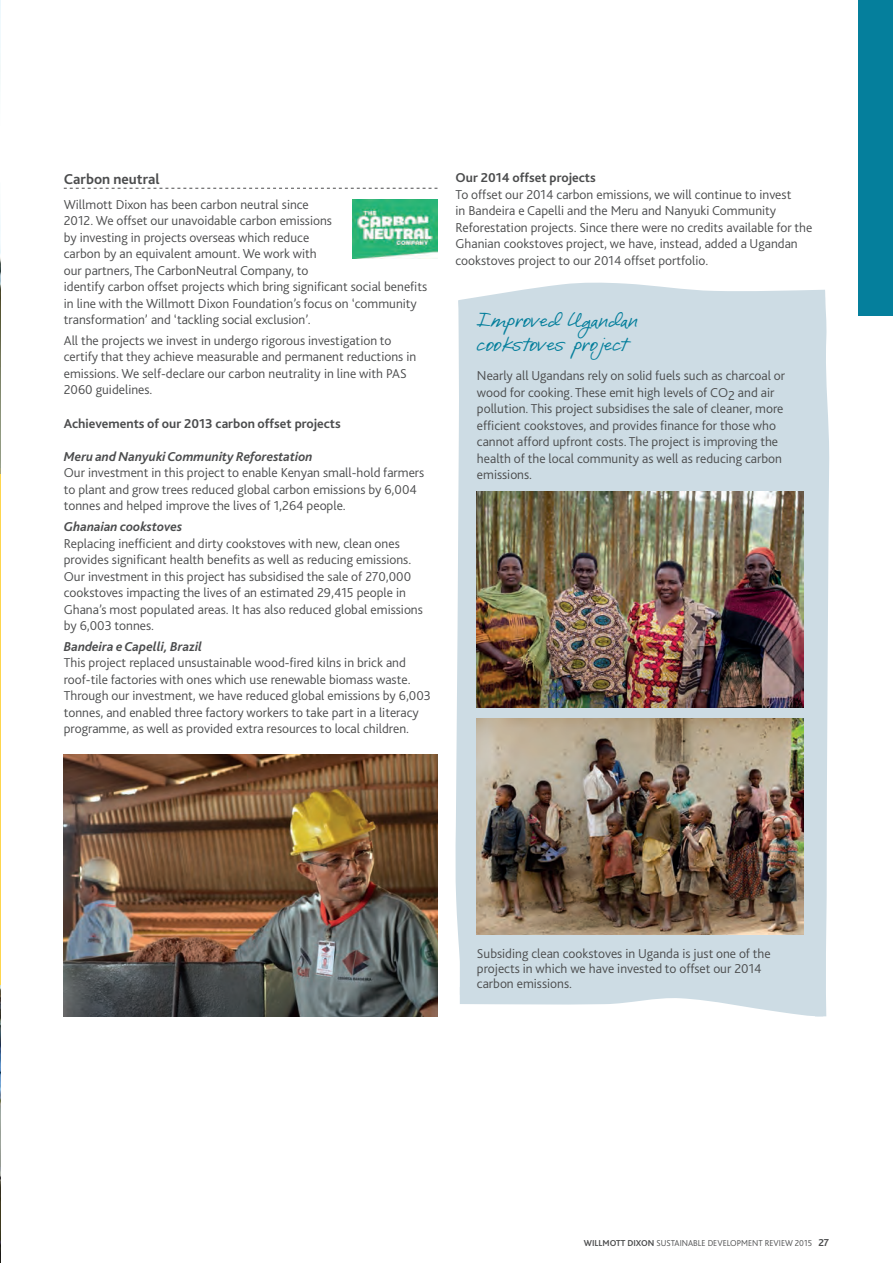
<style>
.page{position:relative;width:893px;height:1263px;background:#fff}
.page>*{position:absolute;margin:0;border:0;box-sizing:border-box;transform-origin:0 0}
.t1{font:18px/24px "DJBI Love Me Some Brook";color:#057f9c}
.t2{font:700 15px "Bliss 2";color:#4b4c4d}
.t3{font:300 13.5px/16.5px "Bliss 2";color:#4b4c4d}
.t4{font:italic 700 13.5px "Bliss 2";color:#4b4c4d}
.t5{font:700 13.5px "Bliss 2";color:#4b4c4d}
.t6{font:300 9px "Bliss 2";color:#4b4c4d}
.s1{font-weight:700}
.s2{font-weight:700;font-size:10.5px}
</style>
<div class="page">
<div style="left:859px;top:0;width:34px;height:316px;background:#057f9c"></div>
<svg style="left:64px;top:188px;width:373px;height:1px"></svg>
<svg style="left:455px;top:282px;width:375px;height:735px;background:#d0dde4"></svg>
<img style="left:477px;top:491px;width:327px;height:216px">
<img style="left:477px;top:718px;width:327px;height:216px">
<img style="left:0;top:0;width:1px;height:464px">
<img style="left:0;top:997px;width:1px;height:266px">
<hr style="left:0;top:496px;width:1px;height:489px;background:#fed64d">
<svg style="left:0;top:464px;width:1px;height:32px"></svg>
<svg style="left:0;top:985px;width:1px;height:12px"></svg>
<img style="left:64px;top:755px;width:373px;height:261px">
<img style="left:352px;top:200px;width:85px;height:58px">
<p class="t2" style="left:64px;top:169px;width:98px">Carbon neutral</p>
<p class="t3" style="left:64px;top:196px;width:365px">Willmott Dixon has been carbon neutral since<br>2012. We offset our unavoidable carbon emissions<br>by investing in projects overseas which reduce<br>carbon by an equivalent amount. We work with<br>our partners, The CarbonNeutral Company, to<br>identify carbon offset projects which bring significant social benefits in line with the Willmott Dixon Foundation’s focus on ‘community transformation’ and ‘tackling social exclusion’.</p>
<p class="t3" style="left:64px;top:332px;width:354px">All the projects we invest in undergo rigorous investigation to certify that they achieve measurable and permanent reductions in emissions. We self-declare our carbon neutrality in line with PAS 2060 guidelines.</p>
<p class="t5" style="left:64px;top:415px;width:279px">Achievements of our 2013 carbon offset projects</p>
<p class="t4" style="left:64px;top:448px;width:250px">Meru and Nanyuki Community Reforestation</p>
<p class="t3" style="left:64px;top:464px;width:362px">Our investment in this project to enable Kenyan small-hold farmers to plant and grow trees reduced global carbon emissions by 6,004 tonnes and helped improve the lives of 1,264 people.</p>
<p class="t4" style="left:64px;top:518px;width:120px">Ghanaian cookstoves</p>
<p class="t3" style="left:64px;top:534px;width:361px">Replacing inefficient and dirty cookstoves with new, clean ones provides significant health benefits as well as reducing emissions.<br>Our investment in this project has subsidised the sale of 270,000 cookstoves impacting the lives of an estimated 29,415 people in Ghana’s most populated areas. It has also reduced global emissions by 6,003 tonnes.</p>
<p class="t4" style="left:64px;top:638px;width:140px">Bandeira e Capelli, Brazil</p>
<p class="t3" style="left:64px;top:654px;width:369px">This project replaced unsustainable wood-fired kilns in brick and roof-tile factories with ones which use renewable biomass waste.<br>Through our investment, we have reduced global emissions by 6,003 tonnes, and enabled three factory workers to take part in a literacy programme, as well as provided extra resources to local children.</p>
<p class="t5" style="left:455px;top:169px;width:142px">Our 2014 offset projects</p>
<p class="t3" style="left:455px;top:186px;width:358px">To offset our 2014 carbon emissions, we will continue to invest<br>in Bandeira e Capelli and the Meru and Nanyuki Community Reforestation projects. Since there were no credits available for the Ghanian cookstoves project, we have, instead, added a Ugandan cookstoves project to our 2014 offset portfolio.</p>
<h1 class="t1" style="left:477px;top:309px;width:162px">Improved Ugandan cookstoves project</h1>
<p class="t3" style="left:477px;top:367px;width:310px">Nearly all Ugandans rely on solid fuels such as charcoal or wood for cooking. These emit high levels of CO2 and air pollution. This project subsidises the sale of cleaner, more efficient cookstoves, and provides finance for those who cannot afford upfront costs. The project is improving the health of the local community as well as reducing carbon emissions.</p>
<p class="t3" style="left:477px;top:946px;width:295px;line-height:15px">Subsiding clean cookstoves in Uganda is just one of the projects in which we have invested to offset our 2014 carbon emissions.</p>
<p class="t6" style="left:584px;top:1237px;width:247px"><span class="s1">WILLMOTT DIXON</span> SUSTAINABLE DEVELOPMENT REVIEW 2015 <span class="s2">27</span></p>
</div>
